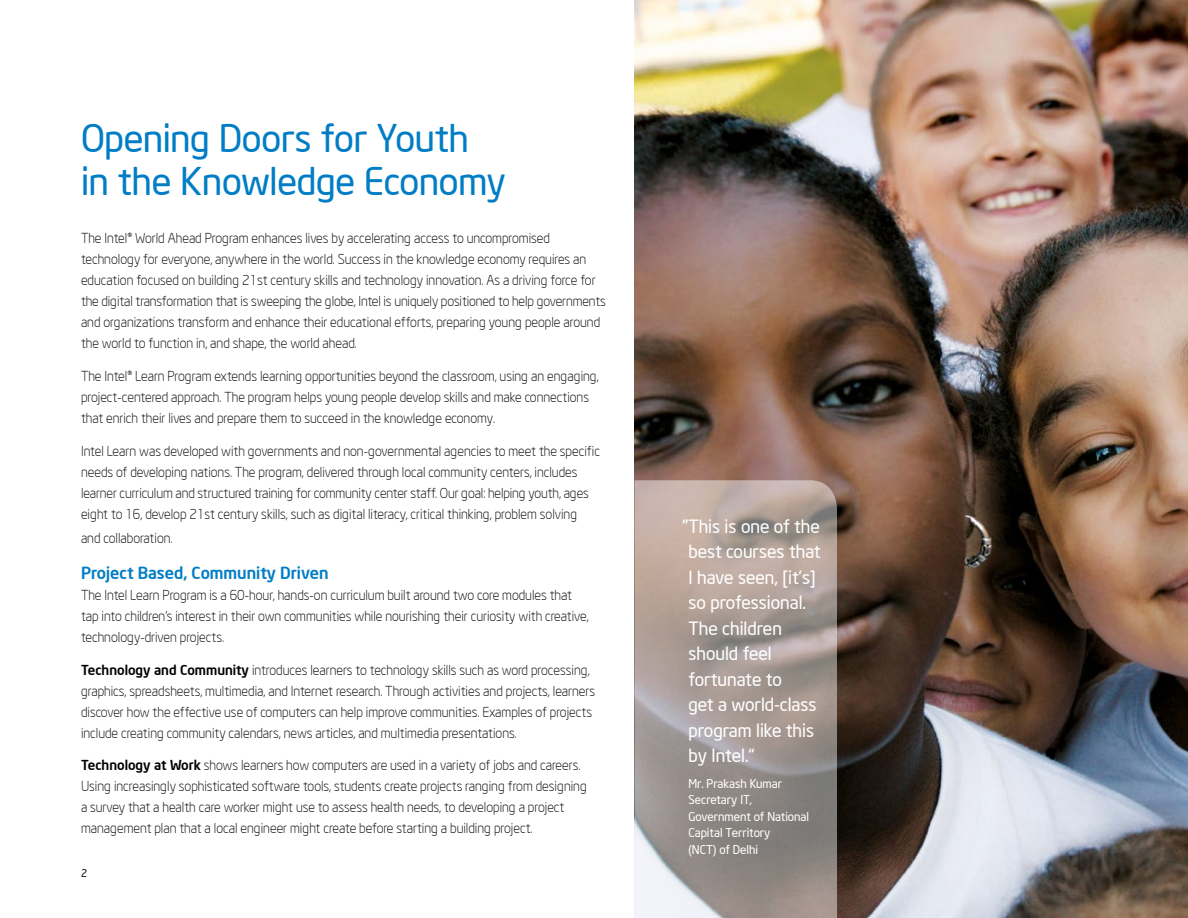
<style>
.page{position:relative;width:1188px;height:918px;background:#fff}
.page>*{position:absolute;margin:0;border:0;box-sizing:border-box;transform-origin:0 0}
.t1{font:37.5px/43.5px "Neo Sans Intel";letter-spacing:-.005em;color:#007dc5}
.t2{font:18px/25.5px "Neo Sans Intel";color:#fff}
.t3{font:500 16.5px "Neo Sans Intel";color:#007dc5}
.t4{font:300 13.5px/21px "Neo Sans Intel";color:#000}
.t5{font:12px/16.5px "Neo Sans Intel";color:#fff}
.t6{font:10.5px "Neo Sans Intel";color:#000}
.s1{font-weight:500}
</style>
<div class="page">
<img style="left:634px;top:0;width:554px;height:918px">
<svg style="left:634px;top:480px;width:203px;height:438px;background:#a69b96"></svg>
<h1 class="t1" style="left:81px;top:116px;width:427px">Opening Doors for Youth<br>in the Knowledge Economy</h1>
<p class="t4" style="left:81px;top:228px;width:526px">The Intel® World Ahead Program enhances lives by accelerating access to uncompromised technology for everyone, anywhere in the world. Success in the knowledge economy requires an education focused on building 21st century skills and technology innovation. As a driving force for the digital transformation that is sweeping the globe, Intel is uniquely positioned to help governments and organizations transform and enhance their educational efforts, preparing young people around the world to function in, and shape, the world ahead.</p>
<p class="t4" style="left:81px;top:366px;width:519px">The Intel® Learn Program extends learning opportunities beyond the classroom, using an engaging, project-centered approach. The program helps young people develop skills and make connections that enrich their lives and prepare them to succeed in the knowledge economy.</p>
<p class="t4" style="left:81px;top:441px;width:521px">Intel Learn was developed with governments and non-governmental agencies to meet the specific needs of developing nations. The program, delivered through local community centers, includes learner curriculum and structured training for community center staff. Our goal: helping youth, ages eight to 16, develop 21st century skills, such as digital literacy, critical thinking, problem solving</p>
<p class="t4" style="left:81px;top:528px;width:93px">and collaboration.</p>
<p class="t3" style="left:81px;top:563px;width:249px">Project Based, Community Driven</p>
<p class="t4" style="left:81px;top:585px;width:509px">The Intel Learn Program is a 60-hour, hands-on curriculum built around two core modules that tap into children’s interest in their own communities while nourishing their curiosity with creative, technology-driven projects.</p>
<p class="t4" style="left:81px;top:660px;width:516px"><span class="s1">Technology and Community</span> introduces learners to technology skills such as word processing, graphics, spreadsheets, multimedia, and Internet research. Through activities and projects, learners discover how the effective use of computers can help improve communities. Examples of projects include creating community calendars, news articles, and multimedia presentations.</p>
<p class="t4" style="left:81px;top:754px;width:507px"><span class="s1">Technology at Work</span> shows learners how computers are used in a variety of jobs and careers.<br>Using increasingly sophisticated software tools, students create projects ranging from designing a survey that a health care worker might use to assess health needs, to developing a project management plan that a local engineer might create before starting a building project.</p>
<p class="t6" style="left:81px;top:867px;width:8px">2</p>
<h2 class="t2" style="left:688px;top:513px;width:134px;text-indent:-6px">”This is one of the best courses that<br>I have seen, [it’s] so professional.<br>The children should feel fortunate to<br>get a world-class program like this by Intel.“</h2>
<p class="t5" style="left:688px;top:775px;width:122px">Mr. Prakash Kumar<br>Secretary IT,<br>Government of National<br>Capital Territory<br>(NCT) of Delhi</p>
</div>
